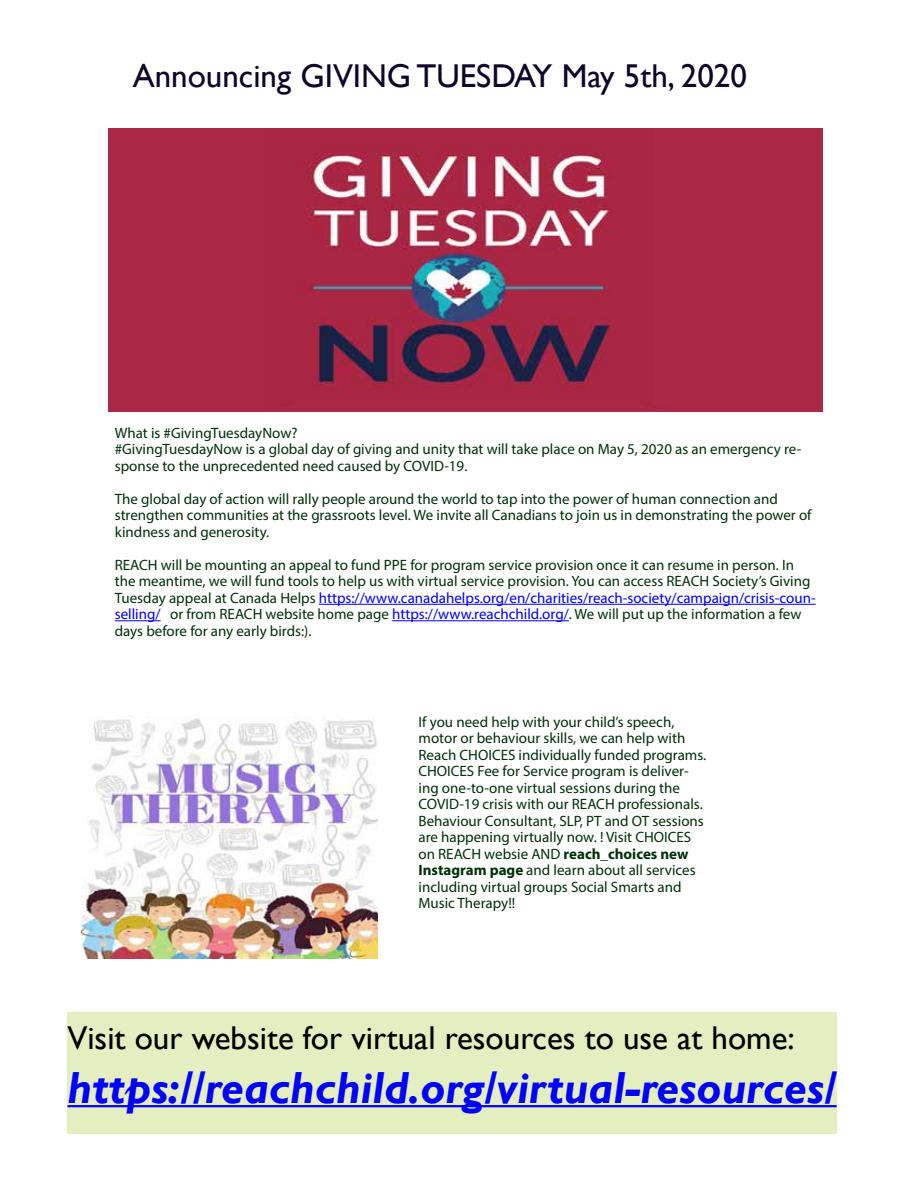
<style>
.page{position:relative;width:918px;height:1188px;background:#fff}
.page>*{position:absolute;margin:0;border:0;box-sizing:border-box;transform-origin:0 0}
.t1{font:italic 700 45px "Gill Sans";color:#00f}
.t2{font:33px "Gill Sans";color:#000}
.t3{font:33px "Gill Sans";color:#100527}
.t4{font:15px/16.5px "Myriad Pro";color:#003008}
.s1{color:#00f}
.s2{font-weight:700}
</style>
<div class="page">
<div style="left:68px;top:1012px;width:769px;height:122px;background:#e4eec0"></div>
<hr style="left:68px;top:1105px;width:769px;height:2px;background:#00f">
<hr style="left:319px;top:604px;width:497px;height:1px;background:#00f">
<hr style="left:115px;top:620px;width:46px;height:1px;background:#00f">
<hr style="left:392px;top:620px;width:177px;height:1px;background:#00f">
<img style="left:81px;top:718px;width:297px;height:240px">
<img style="left:108px;top:128px;width:715px;height:284px">
<h2 class="t3" style="left:133px;top:57px;width:616px">Announcing GIVING TUESDAY May 5th, 2020</h2>
<p class="t4" style="left:115px;top:424px;width:688px">What is #GivingTuesdayNow?<br>#GivingTuesdayNow is a global day of giving and unity that will take place on May 5, 2020 as an emergency re&shy;sponse to the unprecedented need caused by COVID-19.</p>
<p class="t4" style="left:115px;top:490px;width:698px">The global day of action will rally people around the world to tap into the power of human connection and strengthen communities at the grassroots level. We invite all Canadians to join us in demonstrating the power of kindness and generosity.</p>
<p class="t4" style="left:115px;top:556px;width:702px">REACH will be mounting an appeal to fund PPE for program service provision once it can resume in person. In the meantime, we will fund tools to help us with virtual service provision. You can access REACH Society’s Giving Tuesday appeal at Canada Helps <span class="s1">https://www.canadahelps.org/en/charities/reach-society/campaign/crisis-coun&shy;selling/</span> or from REACH website home page <span class="s1">https://www.reachchild.org/</span>. We will put up the information a few days before for any early birds:).</p>
<p class="t4" style="left:418px;top:713px;width:289px">If you need help with your child’s speech, motor or behaviour skills, we can help with Reach CHOICES individually funded programs.<br>CHOICES Fee for Service program is deliver&shy;ing one-to-one virtual sessions during the COVID-19 crisis with our REACH professionals.<br>Behaviour Consultant, SLP, PT and OT sessions are happening virtually now. ! Visit CHOICES on REACH websie AND <span class="s2">reach_choices new Instagram page</span> and learn about all services including virtual groups Social Smarts and Music Therapy!!</p>
<h2 class="t2" style="left:68px;top:1019px;width:729px">Visit our website for virtual resources to use at home:</h2>
<h1 class="t1" style="left:68px;top:1062px;width:771px">https://reachchild.org/virtual-resources/</h1>
</div>
